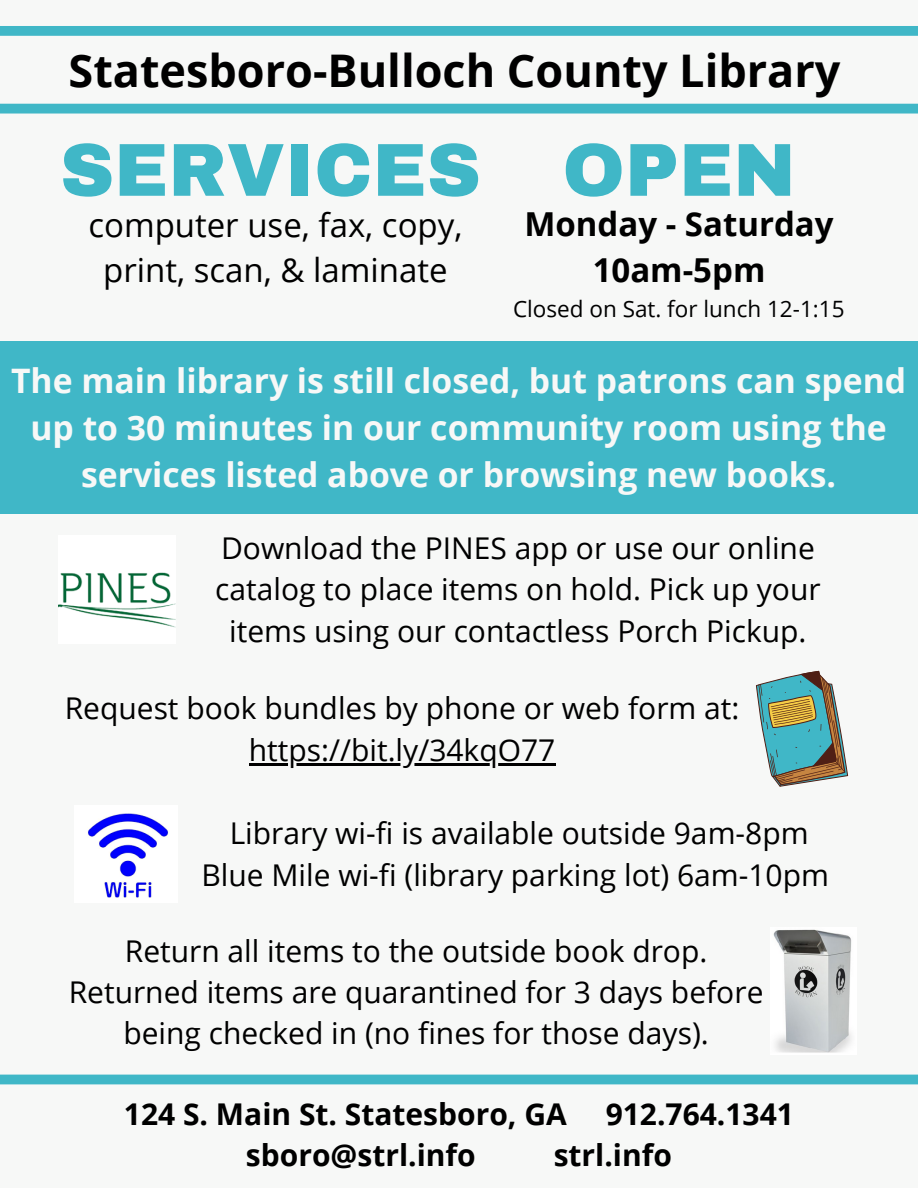
<style>
.page{position:relative;width:918px;height:1188px;background:#f7f8f7}
.page>*{position:absolute;margin:0;border:0;box-sizing:border-box;transform-origin:0 0}
.t1{font:900 75px "Archivo";color:#40b7c7}
.t2{font:700 45px "Open Sans";color:#000}
.t3{font:700 33.75px/47.2px "Open Sans";color:#f7f8f7;text-align:center}
.t4{font:33px/45.3px "Open Sans";color:#000;text-align:center}
.t5{font:700 33px/46.2px "Open Sans";color:#000;text-align:center}
.t6{font:30px/41.7px "Open Sans";color:#000;text-align:center}
.t7{font:700 30px "Open Sans";color:#000}
.t8{font:22.5px "Open Sans";color:#000}
</style>
<div class="page">
<img style="left:59px;top:572px;width:117px;height:55px">
<img style="left:773px;top:929px;width:78px;height:124px">
<img style="left:88px;top:813px;width:80px;height:85px">
<svg style="left:0;top:26px;width:918px;height:10px;background:#43b8c7"></svg>
<svg style="left:0;top:104px;width:918px;height:10px;background:#48bac9"></svg>
<div style="left:0;top:1075px;width:918px;height:9px;background:#40b7c7"></div>
<svg style="left:756px;top:671px;width:92px;height:116px"></svg>
<hr style="left:249px;top:763px;width:306px;height:2px;background:#000">
<div style="left:0;top:342px;width:918px;height:172px;background:#40b7c7"></div>
<h2 class="t2" style="left:69px;top:39px;width:773px">Statesboro-Bulloch County Library</h2>
<h1 class="t1" style="left:60px;top:130px;width:422px">SERVICES</h1>
<p class="t4" style="left:88px;top:201px;width:376px">computer use, fax, copy, print, scan, &amp; laminate</p>
<h1 class="t1" style="left:562px;top:130px;width:235px">OPEN</h1>
<p class="t5" style="left:524px;top:200px;width:311px">Monday - Saturday<br>10am-5pm</p>
<p class="t8" style="left:513px;top:293px;width:333px">Closed on Sat. for lunch 12-1:15</p>
<p class="t3" style="left:11px;top:356px;width:897px">The main library is still closed, but patrons can spend up to 30 minutes in our community room using the services listed above or browsing new books.</p>
<p class="t6" style="left:215px;top:526px;width:607px">Download the PINES app or use our online catalog to place items on hold. Pick up your items using our contactless Porch Pickup.</p>
<p class="t6" style="left:65px;top:687px;width:676px">Request book bundles by phone or web form at: https://bit.ly/34kqO77</p>
<p class="t6" style="left:201px;top:812px;width:629px">Library wi-fi is available outside 9am-8pm<br>Blue Mile wi-fi (library parking lot) 6am-10pm</p>
<p class="t6" style="left:69px;top:930px;width:696px;line-height:41.1px">Return all items to the outside book drop.<br>Returned items are quarantined for 3 days before being checked in (no fines for those days).</p>
<p class="t7" style="left:124px;top:1093px;width:444px">124 S. Main St. Statesboro, GA</p>
<p class="t7" style="left:606px;top:1093px;width:190px">912.764.1341</p>
<p class="t7" style="left:246px;top:1134px;width:231px">sboro@strl.info</p>
<p class="t7" style="left:554px;top:1134px;width:120px">strl.info</p>
</div>
